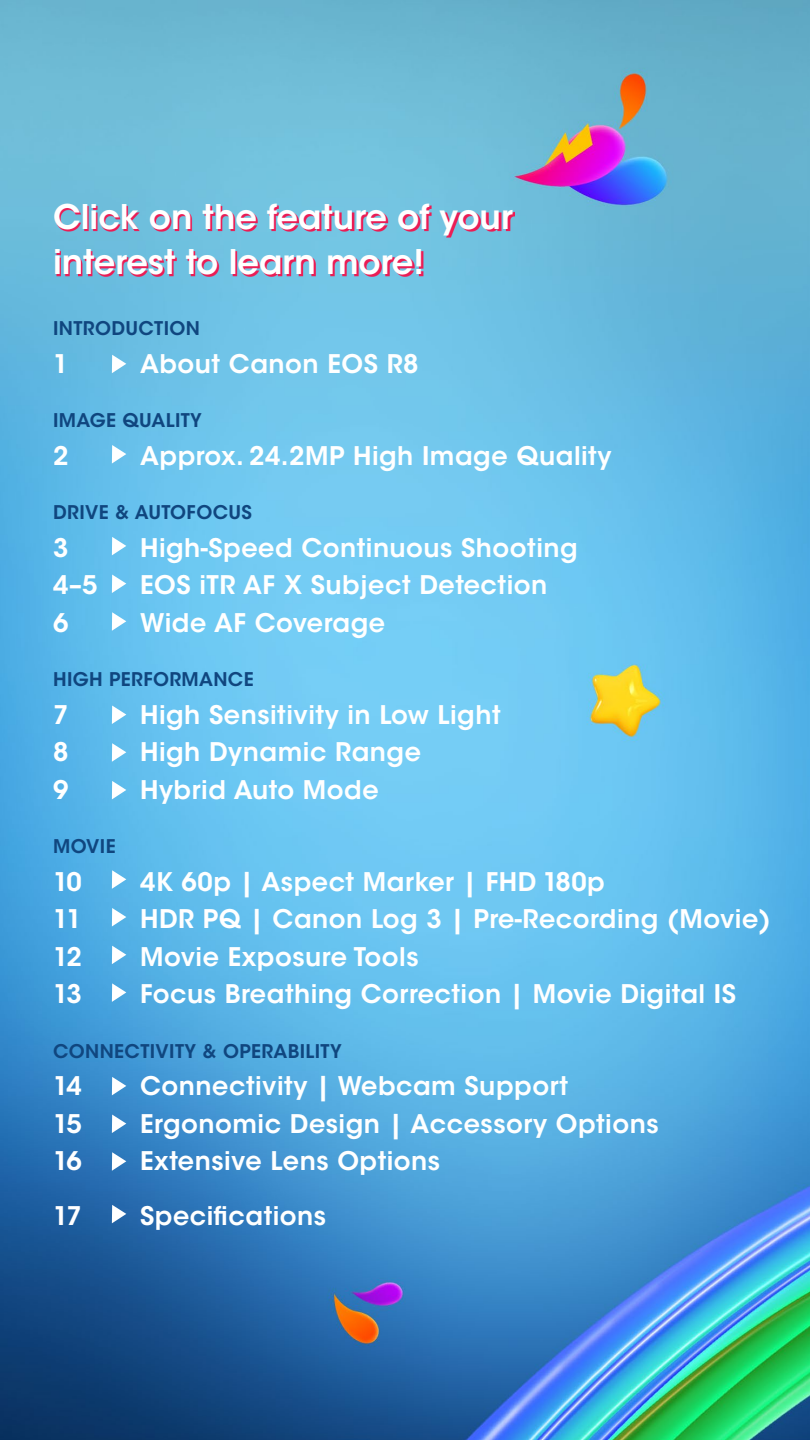
<style>
.page{position:relative;width:810px;height:1440px;background:#fff}
.page>*{position:absolute;margin:0;border:0;box-sizing:border-box;transform-origin:0 0}
.t1{font:600 33.75px/45px "ITC Avant Garde Std";color:#fff}
.t2{font:600 25.5px "ITC Avant Garde Std";letter-spacing:.02em;color:#fff}
.t3{font:600 18.75px "ITC Avant Garde Std";letter-spacing:.02em;color:#10467f}
</style>
<div class="page">
<img style="left:0;top:0;width:810px;height:1440px">
<svg style="left:112px;top:983px;width:14px;height:19px"></svg>
<svg style="left:112px;top:946px;width:14px;height:18px"></svg>
<svg style="left:112px;top:908px;width:14px;height:19px"></svg>
<svg style="left:112px;top:870px;width:14px;height:19px"></svg>
<svg style="left:112px;top:781px;width:14px;height:18px"></svg>
<svg style="left:112px;top:743px;width:14px;height:19px"></svg>
<svg style="left:112px;top:706px;width:14px;height:18px"></svg>
<svg style="left:112px;top:612px;width:14px;height:19px"></svg>
<svg style="left:112px;top:575px;width:14px;height:18px"></svg>
<svg style="left:112px;top:537px;width:14px;height:18px"></svg>
<svg style="left:112px;top:445px;width:14px;height:19px"></svg>
<svg style="left:112px;top:355px;width:14px;height:18px"></svg>
<svg style="left:112px;top:1205px;width:14px;height:18px"></svg>
<svg style="left:112px;top:1152px;width:14px;height:19px"></svg>
<svg style="left:112px;top:1115px;width:14px;height:18px"></svg>
<svg style="left:112px;top:1077px;width:14px;height:18px"></svg>
<svg style="left:57px;top:205px;width:458px;height:72px;background:#8c9bc0"></svg>
<h1 class="t1" style="left:53px;top:194px;width:461px">Click on the feature of your interest to learn more!</h1>
<p class="t3" style="left:53px;top:316px;width:148px">INTRODUCTION</p>
<p class="t2" style="left:53px;top:347px;width:17px">1</p>
<p class="t2" style="left:140px;top:347px;width:280px">About Canon EOS R8</p>
<p class="t3" style="left:53px;top:408px;width:150px">IMAGE QUALITY</p>
<p class="t2" style="left:53px;top:439px;width:17px">2</p>
<p class="t2" style="left:140px;top:439px;width:473px">Approx. 24.2MP High Image Quality</p>
<p class="t3" style="left:53px;top:500px;width:200px">DRIVE &amp; AUTOFOCUS</p>
<p class="t2" style="left:53px;top:531px;width:17px">3</p>
<p class="t2" style="left:140px;top:531px;width:439px">High-Speed Continuous Shooting</p>
<p class="t2" style="left:53px;top:569px;width:46px">4–5</p>
<p class="t2" style="left:140px;top:569px;width:409px">EOS iTR AF X Subject Detection</p>
<p class="t2" style="left:53px;top:606px;width:17px">6</p>
<p class="t2" style="left:140px;top:606px;width:246px">Wide AF Coverage</p>
<p class="t3" style="left:53px;top:668px;width:202px">HIGH PERFORMANCE</p>
<p class="t2" style="left:53px;top:698px;width:17px">7</p>
<p class="t2" style="left:140px;top:698px;width:362px">High Sensitivity in Low Light</p>
<p class="t2" style="left:53px;top:736px;width:17px">8</p>
<p class="t2" style="left:140px;top:736px;width:282px">High Dynamic Range</p>
<p class="t2" style="left:53px;top:773px;width:17px">9</p>
<p class="t2" style="left:140px;top:773px;width:240px">Hybrid Auto Mode</p>
<p class="t3" style="left:53px;top:835px;width:64px">MOVIE</p>
<p class="t2" style="left:53px;top:865px;width:30px">10</p>
<p class="t2" style="left:140px;top:865px;width:466px">4K 60p | Aspect Marker | FHD 180p</p>
<p class="t2" style="left:53px;top:903px;width:30px">11</p>
<p class="t2" style="left:140px;top:903px;width:632px">HDR PQ | Canon Log 3 | Pre-Recording (Movie)</p>
<p class="t2" style="left:53px;top:940px;width:30px">12</p>
<p class="t2" style="left:140px;top:940px;width:280px">Movie Exposure Tools</p>
<p class="t2" style="left:53px;top:978px;width:30px">13</p>
<p class="t2" style="left:140px;top:978px;width:597px">Focus Breathing Correction | Movie Digital IS</p>
<p class="t3" style="left:53px;top:1039px;width:290px">CONNECTIVITY &amp; OPERABILITY</p>
<p class="t2" style="left:53px;top:1070px;width:30px">14</p>
<p class="t2" style="left:140px;top:1070px;width:430px">Connectivity | Webcam Support</p>
<p class="t2" style="left:53px;top:1107px;width:30px">15</p>
<p class="t2" style="left:140px;top:1107px;width:520px">Ergonomic Design | Accessory Options</p>
<p class="t2" style="left:53px;top:1145px;width:30px">16</p>
<p class="t2" style="left:140px;top:1145px;width:302px">Extensive Lens Options</p>
<p class="t2" style="left:53px;top:1199px;width:30px">17</p>
<p class="t2" style="left:140px;top:1199px;width:188px">Specifications</p>
</div>
